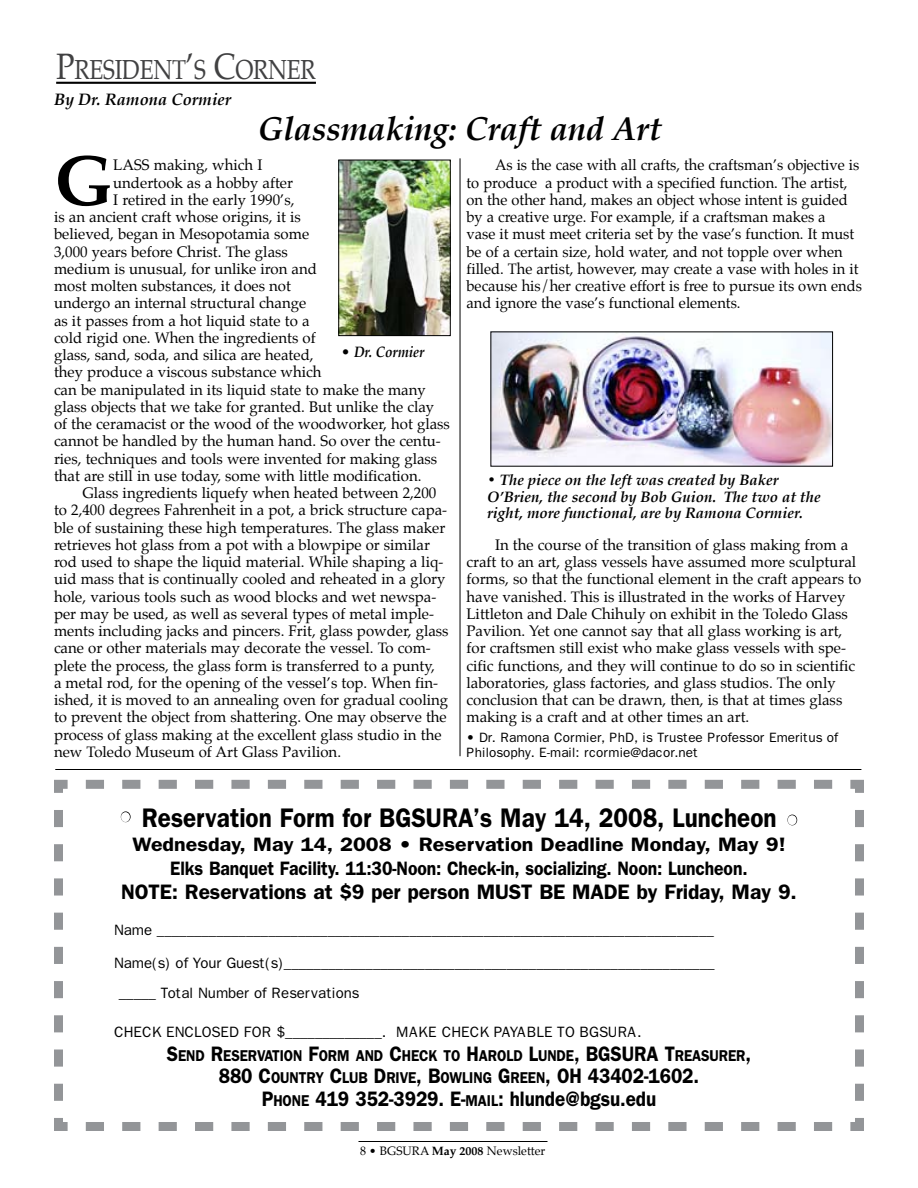
<style>
.page{position:relative;width:918px;height:1188px;background:#fff}
.page>*{position:absolute;margin:0;border:0;box-sizing:border-box;transform-origin:0 0}
.t1{font:700 71.1px "Palatino";color:#000}
.t2{font:italic 700 33px "Palatino";letter-spacing:-.01em;color:#000}
.t3{font:600 27px "Franklin Gothic";color:#000;scale:.9 1}
.t4{font:27px "Palatino";letter-spacing:-.015em;color:#414142;scale:.85 1}
.t5{font:600 21px/22.5px "Franklin Gothic";letter-spacing:-.005em;color:#000;text-align:center;scale:.9 1}
.t6{font:600 21px "Franklin Gothic";letter-spacing:-.005em;color:#000}
.t7{font:600 19.5px/24px "Franklin Gothic";letter-spacing:-.005em;color:#000;text-align:center;scale:1.1 1}
.t8{font:italic 700 16.5px "Palatino";color:#000}
.t9{font:600 15.75px "Franklin Gothic";letter-spacing:-.005em;color:#000;scale:.9 1}
.t10{font:15px/17.2px "Palatino";color:#000}
.t11{font:15px/30px "Franklin Gothic";letter-spacing:-.005em;color:#000}
.t12{font:italic 700 15px/16.5px "Palatino";color:#000}
.t13{font:italic 700 15px "Palatino";color:#000;scale:.9 1}
.t14{font:13.5px/15px "Franklin Gothic";color:#000}
.t15{font:12px "Palatino";color:#000}
.s1{font-size:36px}
.s2{font-weight:400;font-style:normal}
.s3{font-size:28.5px;color:#fff}
.s4{font-size:21px}
.s5{font-size:15.75px}
.s6{font-weight:700}
</style>
<div class="page">
<hr style="left:358px;top:1141px;width:190px;height:1px;background:#000">
<hr style="left:56px;top:82px;width:260px;height:2px;background:#000">
<hr style="left:55px;top:769px;width:806px;height:1px;background:#000">
<svg style="left:54px;top:779px;width:810px;height:352px"></svg>
<hr style="left:460px;top:158px;width:1px;height:598px;background:#000">
<img style="left:340px;top:162px;width:109px;height:172px">
<div style="left:338px;top:160px;width:113px;height:176px;border:1px solid #000"></div>
<img style="left:492px;top:334px;width:339px;height:131px">
<h3 class="t4" style="left:56px;top:47px;width:307px"><span class="s1">P</span>resident<span class="s1">’</span>s <span class="s1">C</span>orner</h3>
<p class="t8" style="left:54px;top:86px;width:179px">By Dr. Ramona Cormier</p>
<h2 class="t2" style="left:258px;top:103px;width:405px">Glassmaking: Craft and Art</h2>
<h1 class="t1" style="left:54px;top:120px;width:61px">G</h1>
<p class="t10" style="left:113px;top:157px;width:10px">lass</p>
<p class="t10" style="left:154px;top:157px;width:110px">making, which I</p>
<p class="t10" style="left:113px;top:174px;width:181px">undertook as a hobby after</p>
<p class="t10" style="left:113px;top:191px;width:183px">I retired in the early 1990’s,</p>
<p class="t10" style="left:54px;top:208px;width:248px">is an ancient craft whose origins, it is</p>
<p class="t10" style="left:54px;top:226px;width:257px">believed, began in Mesopotamia some</p>
<p class="t10" style="left:54px;top:243px;width:235px">3,000 years before Christ. The glass</p>
<p class="t10" style="left:54px;top:260px;width:265px">medium is unusual, for unlike iron and</p>
<p class="t10" style="left:54px;top:277px;width:239px">most molten substances, it does not</p>
<p class="t10" style="left:54px;top:295px;width:254px">undergo an internal structural change</p>
<p class="t10" style="left:54px;top:312px;width:257px">as it passes from a hot liquid state to a</p>
<p class="t10" style="left:54px;top:329px;width:263px">cold rigid one. When the ingredients of</p>
<p class="t10" style="left:54px;top:346px;width:261px">glass, sand, soda, and silica are heated,</p>
<p class="t10" style="left:54px;top:364px;width:269px">they produce a viscous substance which</p>
<p class="t10" style="left:54px;top:381px;width:373px">can be manipulated in its liquid state to make the many</p>
<p class="t10" style="left:54px;top:398px;width:382px">glass objects that we take for granted. But unlike the clay</p>
<p class="t10" style="left:54px;top:415px;width:397px">of the ceramacist or the wood of the woodworker, hot glass</p>
<p class="t10" style="left:54px;top:433px;width:388px">cannot be handled by the human hand. So over the centu-</p>
<p class="t10" style="left:54px;top:450px;width:385px">ries, techniques and tools were invented for making glass</p>
<p class="t10" style="left:54px;top:467px;width:369px">that are still in use today, some with little modification.</p>
<p class="t10" style="left:82px;top:484px;width:355px">Glass ingredients liquefy when heated between 2,200</p>
<p class="t10" style="left:54px;top:502px;width:395px">to 2,400 degrees Fahrenheit in a pot, a brick structure capa-</p>
<p class="t10" style="left:54px;top:519px;width:393px">ble of sustaining these high temperatures. The glass maker</p>
<p class="t10" style="left:54px;top:536px;width:378px">retrieves hot glass from a pot with a blowpipe or similar</p>
<p class="t10" style="left:54px;top:553px;width:391px">rod used to shape the liquid material. While shaping a liq-</p>
<p class="t10" style="left:54px;top:571px;width:393px">uid mass that is continually cooled and reheated in a glory</p>
<p class="t10" style="left:54px;top:588px;width:384px">hole, various tools such as wood blocks and wet newspa-</p>
<p class="t10" style="left:54px;top:605px;width:382px">per may be used, as well as several types of metal imple-</p>
<p class="t10" style="left:54px;top:622px;width:396px">ments including jacks and pincers. Frit, glass powder, glass</p>
<p class="t10" style="left:54px;top:640px;width:378px">cane or other materials may decorate the vessel. To com-</p>
<p class="t10" style="left:54px;top:657px;width:382px">plete the process, the glass form is transferred to a punty,</p>
<p class="t10" style="left:54px;top:674px;width:386px">a metal rod, for the opening of the vessel’s top. When fin-</p>
<p class="t10" style="left:54px;top:691px;width:396px">ished, it is moved to an annealing oven for gradual cooling</p>
<p class="t10" style="left:54px;top:709px;width:394px">to prevent the object from shattering. One may observe the</p>
<p class="t10" style="left:54px;top:726px;width:389px">process of glass making at the excellent glass studio in the</p>
<p class="t10" style="left:54px;top:743px;width:289px">new Toledo Museum of Art Glass Pavilion.</p>
<p class="t13" style="left:341px;top:340px;width:94px"><span class="s2">•</span> Dr. Cormier</p>
<p class="t10" style="left:466px;top:157px;width:397px;text-indent:28px">As is the case with all crafts, the craftsman’s objective is to produce a product with a specified function. The artist, on the other hand, makes an object whose intent is guided by a creative urge. For example, if a craftsman makes a<br>vase it must meet criteria set by the vase’s function. It must be of a certain size, hold water, and not topple over when filled. The artist, however, may create a vase with holes in it because his/her creative effort is free to pursue its own ends and ignore the vase’s functional elements.</p>
<p class="t12" style="left:487px;top:472px;width:335px">• The piece on the left was created by Baker<br>O’Brien, the second by Bob Guion. The two at the right, more functional, are by Ramona Cormier.</p>
<p class="t10" style="left:466px;top:536px;width:396px;text-indent:28px">In the course of the transition of glass making from a craft to an art, glass vessels have assumed more sculptural forms, so that the functional element in the craft appears to have vanished. This is illustrated in the works of Harvey Littleton and Dale Chihuly on exhibit in the Toledo Glass Pavilion. Yet one cannot say that all glass working is art, for craftsmen still exist who make glass vessels with spe&shy;cific functions, and they will continue to do so in scientific laboratories, glass factories, and glass studios. The only conclusion that can be drawn, then, is that at times glass making is a craft and at other times an art.</p>
<p class="t14" style="left:466px;top:730px;width:373px">• Dr. Ramona Cormier, PhD, is Trustee Professor Emeritus of<br>Philosophy. E-mail: rcormie@dacor.net</p>
<h3 class="t3" style="left:118px;top:801px;width:759px"><span class="s3">•</span> Reservation Form for BGSURA’s May 14, 2008, Luncheon <span class="s3">•</span></h3>
<h3 class="t7" style="left:132px;top:832px;width:595px">Wednesday, May 14, 2008 • Reservation Deadline Monday, May 9!<br>Elks Banquet Facility. 11:30-Noon: Check-in, socializing. Noon: Luncheon.</h3>
<h3 class="t6" style="left:121px;top:879px;width:370px">NOTE: Reservations at $9 per person mustbemade</h3>
<h3 class="t6" style="left:636px;top:879px;width:162px">by Friday, May 9.</h3>
<p class="t11" style="left:114px;top:915px;width:601px">Name ___________________________________________________________________________</p>
<p class="t11" style="left:119px;top:948px;width:597px;text-indent:-5px">Name(s) of Your Guest(s)__________________________________________________________ _____ Total Number of Reservations</p>
<p class="t11" style="left:114px;top:1017px;width:529px">CHECK E NCLOSED FOR $_____________. MAKE CHECK PAYABLE TO BGSURA.</p>
<p class="t9" style="left:167px;top:1046px;width:651px"><span class="s4">S</span>end <span class="s4">R</span>eservation <span class="s4">F</span>orm and <span class="s4">c</span>heck to <span class="s4">H</span>arold <span class="s4">L</span>unde<span class="s4">, BGSURA T</span>reasurer<span class="s4">,</span></p>
<h3 class="t5" style="left:219px;top:1065px;width:535px">880 C<span class="s5">ountry</span> C<span class="s5">lub</span> D<span class="s5">rive</span>, B<span class="s5">owling</span> G<span class="s5">reen</span>, OH 43402-1602.<br>P<span class="s5">hone</span> 419 352-3929. E-<span class="s5">mail</span>: hlunde@bgsu.edu</h3>
<p class="t15" style="left:369px;top:1141px;width:178px">• BGSURA <span class="s6">May 2008</span> Newsletter</p>
</div>
